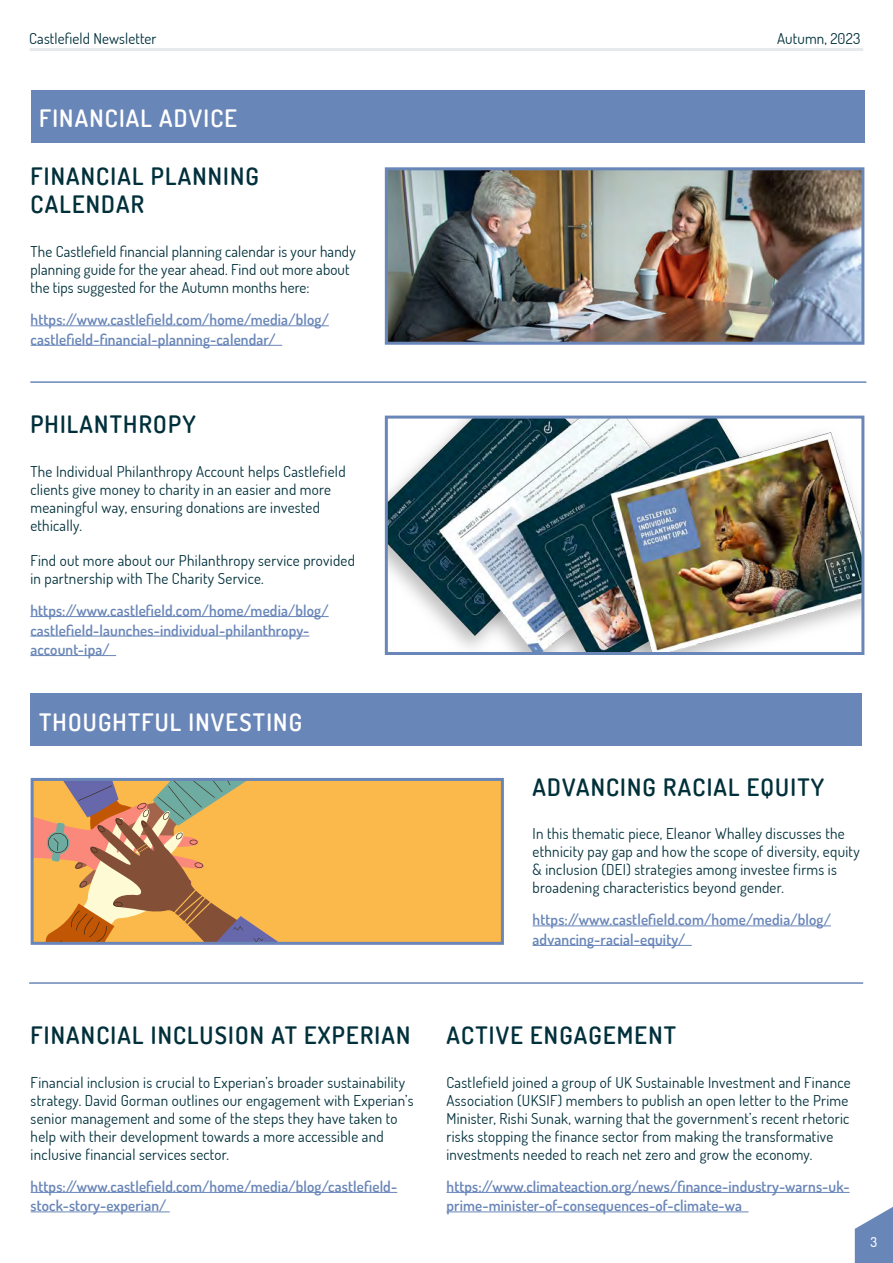
<style>
.page{position:relative;width:893px;height:1263px;background:#fff}
.page>*{position:absolute;margin:0;border:0;box-sizing:border-box;transform-origin:0 0}
.t1{font:600 24px/28.5px "Dosis";letter-spacing:.05em;color:#00303b}
.t2{font:600 24px "Dosis";letter-spacing:.05em;color:#fff}
.t3{font:15px/18px "Dosis";letter-spacing:.02em;color:#00303b}
.t4{font:600 15px/19.5px "Dosis";letter-spacing:.01em;color:#6986b8}
.t5{font:500 13.5px "Dosis";color:#fff}
</style>
<div class="page">
<svg style="left:855px;top:1207px;width:38px;height:56px"></svg>
<hr style="left:30px;top:48px;width:833px;height:3px;background:#e6eaeb">
<div style="left:31px;top:90px;width:833px;height:52px;background:#6986b8"></div>
<hr style="left:31px;top:326px;width:298px;height:1px;background:#6986b8">
<hr style="left:31px;top:345px;width:251px;height:1px;background:#6986b8">
<hr style="left:30px;top:616px;width:299px;height:1px;background:#6986b8">
<hr style="left:30px;top:636px;width:279px;height:1px;background:#6986b8">
<hr style="left:30px;top:655px;width:86px;height:1px;background:#6986b8">
<img style="left:389px;top:420px;width:471px;height:231px">
<div style="left:385px;top:416px;width:479px;height:239px;border:3px solid #6986b8"></div>
<img style="left:389px;top:171px;width:471px;height:170px">
<div style="left:385px;top:167px;width:479px;height:178px;border:3px solid #6986b8"></div>
<hr style="left:30px;top:381px;width:836px;height:2px;background:#6986b8">
<hr style="left:31px;top:1192px;width:366px;height:1px;background:#6986b8">
<hr style="left:31px;top:1212px;width:139px;height:1px;background:#6986b8">
<hr style="left:533px;top:926px;width:298px;height:1px;background:#6986b8">
<hr style="left:533px;top:945px;width:159px;height:1px;background:#6986b8">
<hr style="left:446px;top:1192px;width:404px;height:1px;background:#6986b8">
<hr style="left:446px;top:1212px;width:302px;height:1px;background:#6986b8">
<div style="left:32px;top:779px;width:470px;height:164px;background:#fbb94c"></div>
<svg style="left:35px;top:782px;width:242px;height:159px"></svg>
<div style="left:31px;top:778px;width:473px;height:167px;border:3px solid #6986b8"></div>
<div style="left:31px;top:693px;width:831px;height:53px;background:#6986b8"></div>
<hr style="left:29px;top:982px;width:834px;height:2px;background:#6986b8">
<p class="t3" style="left:29px;top:29px;width:129px">Castlefield Newsletter</p>
<p class="t3" style="left:777px;top:29px;width:85px">Autumn, 2023</p>
<h1 class="t2" style="left:39px;top:103px;width:200px">FINANCIAL ADVICE</h1>
<h1 class="t1" style="left:31px;top:161px;width:230px">FINANCIAL PLANNING<br>CALENDAR</h1>
<p class="t3" style="left:31px;top:242px;width:327px">The Castlefield financial planning calendar is your handy planning guide for the year ahead. Find out more about the tips suggested for the Autumn months here:</p>
<p class="t4" style="left:31px;top:310px;width:300px">https://www.castlefield.com/home/media/blog/ castlefield-financial-planning-calendar/</p>
<h1 class="t1" style="left:30px;top:410px;width:167px">PHILANTHROPY</h1>
<p class="t3" style="left:30px;top:462px;width:317px">The Individual Philanthropy Account helps Castlefield clients give money to charity in an easier and more meaningful way, ensuring donations are invested ethically.</p>
<p class="t3" style="left:30px;top:551px;width:326px">Find out more about our Philanthropy service provided in partnership with The Charity Service.</p>
<p class="t4" style="left:30px;top:600px;width:300px">https://www.castlefield.com/home/media/blog/ castlefield-launches-individual-philanthropy&shy;account-ipa/</p>
<h1 class="t2" style="left:39px;top:706px;width:264px">THOUGHTFUL INVESTING</h1>
<h1 class="t1" style="left:533px;top:772px;width:293px">ADVANCING RACIAL EQUITY</h1>
<p class="t3" style="left:533px;top:824px;width:329px">In this thematic piece, Eleanor Whalley discusses the ethnicity pay gap and how the scope of diversity, equity &amp; inclusion (DEI) strategies among investee firms is broadening characteristics beyond gender.</p>
<p class="t4" style="left:533px;top:910px;width:300px">https://www.castlefield.com/home/media/blog/ advancing-racial-equity/</p>
<h1 class="t1" style="left:31px;top:1020px;width:381px">FINANCIAL INCLUSION AT EXPERIAN</h1>
<p class="t3" style="left:31px;top:1073px;width:384px">Financial inclusion is crucial to Experian’s broader sustainability strategy. David Gorman outlines our engagement with Experian’s senior management and some of the steps they have taken to help with their development towards a more accessible and inclusive financial services sector.</p>
<p class="t4" style="left:31px;top:1176px;width:368px">https://www.castlefield.com/home/media/blog/castlefield&shy;stock-story-experian/</p>
<h1 class="t1" style="left:446px;top:1020px;width:231px">ACTIVE ENGAGEMENT</h1>
<p class="t3" style="left:446px;top:1073px;width:406px">Castlefield joined a group of UK Sustainable Investment and Finance Association (UKSIF) members to publish an open letter to the Prime Minister, Rishi Sunak, warning that the government’s recent rhetoric risks stopping the finance sector from making the transformative investments needed to reach net zero and grow the economy.</p>
<p class="t4" style="left:446px;top:1176px;width:405px">https://www.climateaction.org/news/finance-industry-warns-uk&shy;prime-minister-of-consequences-of-climate-wa</p>
<p class="t5" style="left:870px;top:1232px;width:8px">3</p>
</div>
